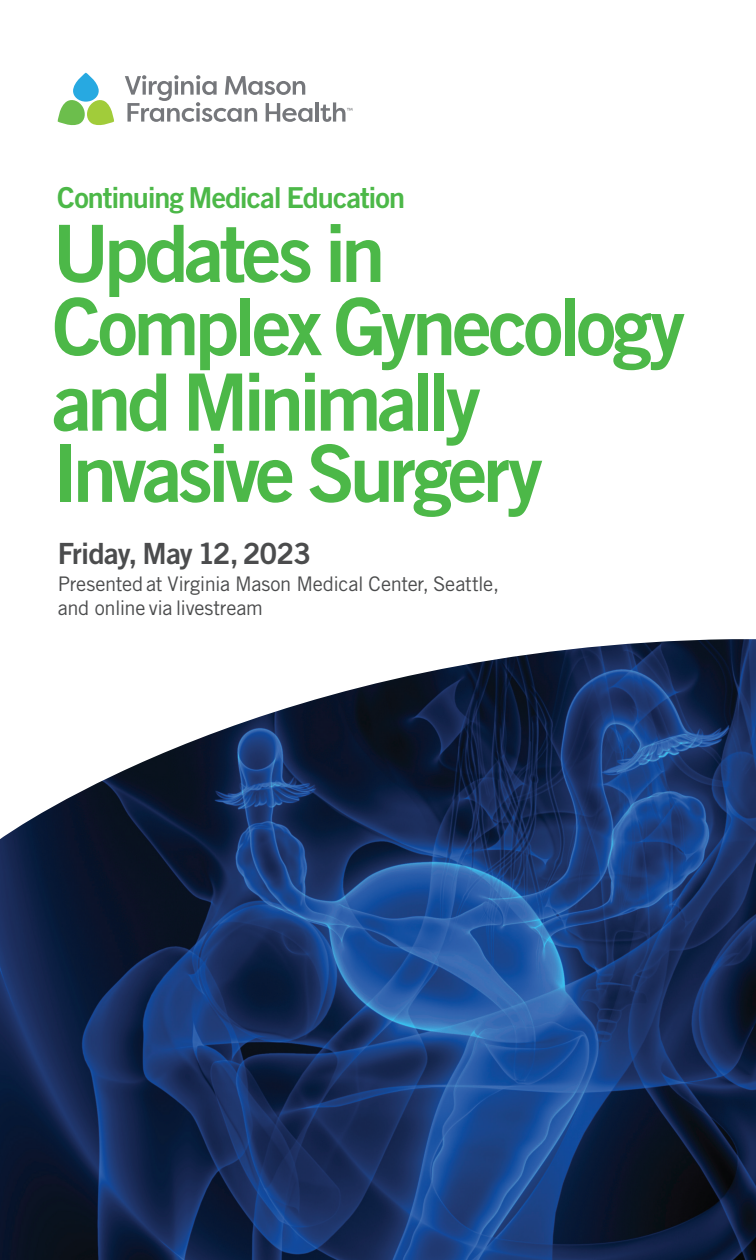
<style>
.page{position:relative;width:756px;height:1260px;background:#fff}
.page>*{position:absolute;margin:0;border:0;box-sizing:border-box;transform-origin:0 0}
.t1{font:79.1px/73.3px "Trade Gothic LT Std Bd 2";letter-spacing:-.055em;color:#4cb848}
.t2{font:29.22px "Trade Gothic LT Std Bd 2";letter-spacing:-.035em;color:#4b4c4d}
.t3{font:28.88px "Trade Gothic LT Std Bd 2";letter-spacing:-.035em;color:#4cb848}
.t4{font:20.12px/23.6px "Trade Gothic LT Std";letter-spacing:-.015em;color:#4b4c4d}
</style>
<div class="page">
<img style="left:0;top:639px;width:756px;height:621px">
<svg style="left:58px;top:73px;width:56px;height:52px"></svg>
<svg style="left:125px;top:75px;width:187px;height:47px"></svg>
<hr style="left:315px;top:102px;width:4px;height:20px;background:#75777b">
<svg style="left:321px;top:102px;width:32px;height:20px"></svg>
<h3 class="t3" style="left:57px;top:179px;width:349px">Continuing Medical Education</h3>
<h1 class="t1" style="left:52px;top:216px;width:634px">Updates in<br>Complex Gynecology and Minimally<br>Invasive Surgery</h1>
<h2 class="t2" style="left:58px;top:535px;width:255px">Friday, May 12, 2023</h2>
<p class="t4" style="left:58px;top:572px;width:443px">Presented at Virginia Mason Medical Center, Seattle, and online via livestream</p>
</div>
